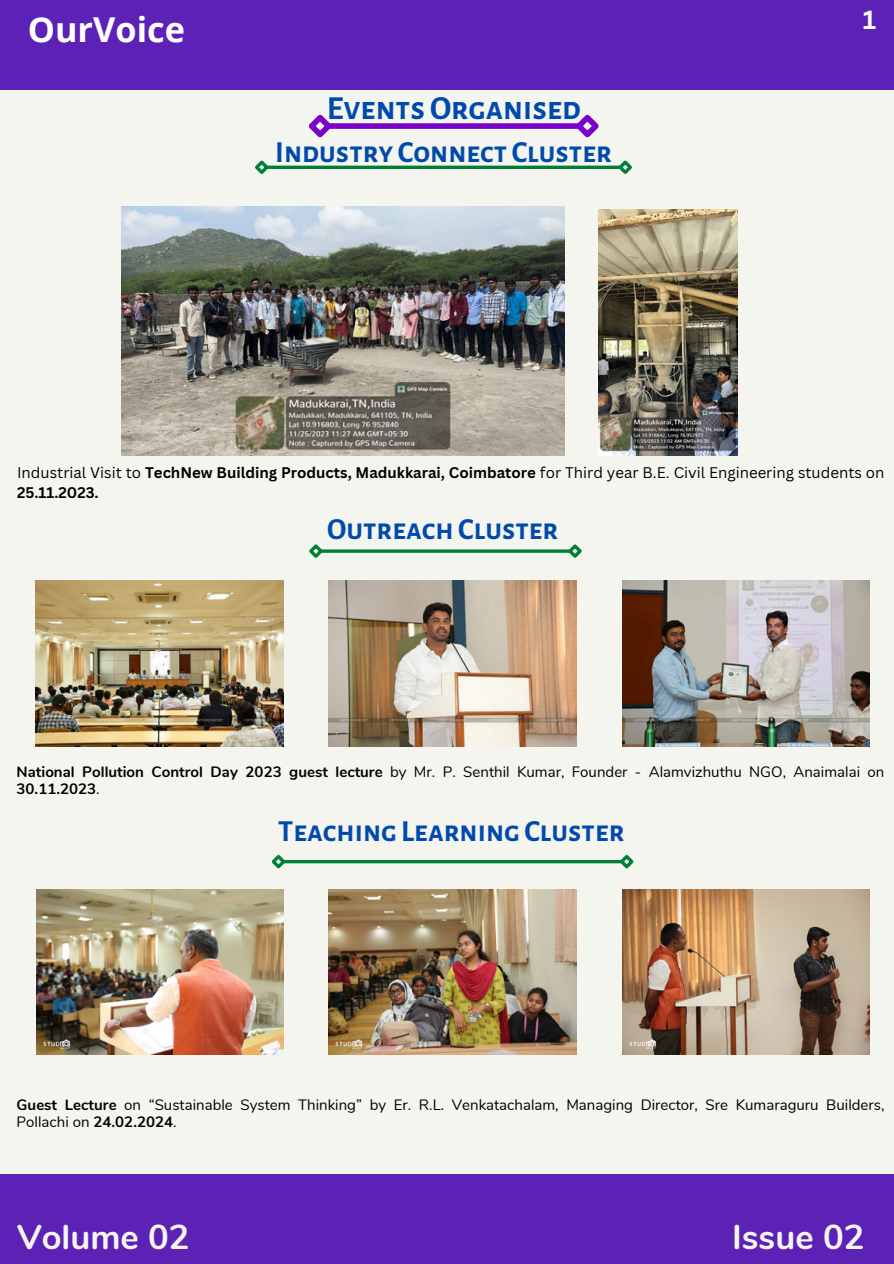
<style>
.page{position:relative;width:894px;height:1264px;background:#fff}
.page>*{position:absolute;margin:0;border:0;box-sizing:border-box;transform-origin:0 0}
.t1{font:700 34.5px "Nunito";color:#f5f5ef}
.t2{font:700 34.2px "Open Sans";color:#fff}
.t3{font:700 33px "Alegreya Sans SC";color:#004aad}
.t4{font:700 30px "Alegreya Sans SC";color:#004aad}
.t5{font:700 25.5px "Canva Sans";color:#fff}
.t6{font:15px/16.8px "Nunito";color:#000}
.t7{font:15px/20.2px "Canva Sans";color:#000}
.s1{font-weight:700}
</style>
<div class="page">
<div style="left:0;top:0;width:893px;height:1263px;background:#f5f5ef"></div>
<div style="left:0;top:0;width:893px;height:89px;background:#5c21b5"></div>
<div style="left:0;top:1174px;width:893px;height:89px;background:#5c21b5"></div>
<div style="left:327px;top:123px;width:253px;height:6px;background:#7b03c9"></div>
<svg style="left:308px;top:114px;width:28px;height:24px"></svg>
<svg style="left:571px;top:114px;width:28px;height:24px"></svg>
<svg style="left:325px;top:549px;width:240px;height:4px"></svg>
<svg style="left:309px;top:544px;width:16px;height:14px"></svg>
<svg style="left:565px;top:544px;width:17px;height:14px"></svg>
<hr style="left:266px;top:166px;width:355px;height:3px;background:#008037">
<svg style="left:255px;top:160px;width:16px;height:14px"></svg>
<svg style="left:615px;top:160px;width:17px;height:14px"></svg>
<img style="left:122px;top:206px;width:442px;height:249px">
<img style="left:598px;top:210px;width:139px;height:245px">
<img style="left:36px;top:581px;width:247px;height:165px">
<img style="left:329px;top:581px;width:247px;height:165px">
<img style="left:622px;top:581px;width:247px;height:165px">
<img style="left:36px;top:889px;width:248px;height:165px">
<img style="left:622px;top:889px;width:247px;height:165px">
<img style="left:329px;top:889px;width:247px;height:165px">
<hr style="left:282px;top:860px;width:340px;height:3px;background:#008037">
<svg style="left:271px;top:855px;width:17px;height:14px"></svg>
<svg style="left:616px;top:855px;width:18px;height:14px"></svg>
<h1 class="t2" style="left:28px;top:5px;width:159px">OurVoice</h1>
<h1 class="t3" style="left:326px;top:92px;width:256px">EventsOrganised</h1>
<p class="t4" style="left:275px;top:138px;width:338px">Industry Connect Cluster</p>
<p class="t5" style="left:862px;top:2px;width:15px">1</p>
<p class="t7" style="left:17px;top:462px;width:868px">Industrial Visit to <span class="s1">TechNew Building Products, Madukkarai, Coimbatore</span> for Third year B.E. Civil Engineering students on<br><span class="s1">25.11.2023.</span></p>
<h2 class="t4" style="left:327px;top:515px;width:232px">OutreachCluster</h2>
<p class="t6" style="left:17px;top:763px;width:869px"><span class="s1">National Pollution Control Day 2023 guest lecture</span> by Mr. P. Senthil Kumar, Founder - Alamvizhuthu NGO, Anaimalai on<br><span class="s1">30.11.2023</span>.</p>
<p class="t4" style="left:278px;top:817px;width:347px">Teaching Learning Cluster</p>
<p class="t6" style="left:17px;top:1096px;width:869px"><span class="s1">Guest Lecture</span> on “Sustainable System Thinking” by Er. R.L. Venkatachalam, Managing Director, Sre Kumaraguru Builders,<br>Pollachi on <span class="s1">24.02.2024</span>.</p>
<p class="t1" style="left:17px;top:1214px;width:174px">Volume 02</p>
<p class="t1" style="left:732px;top:1214px;width:134px">Issue 02</p>
</div>
